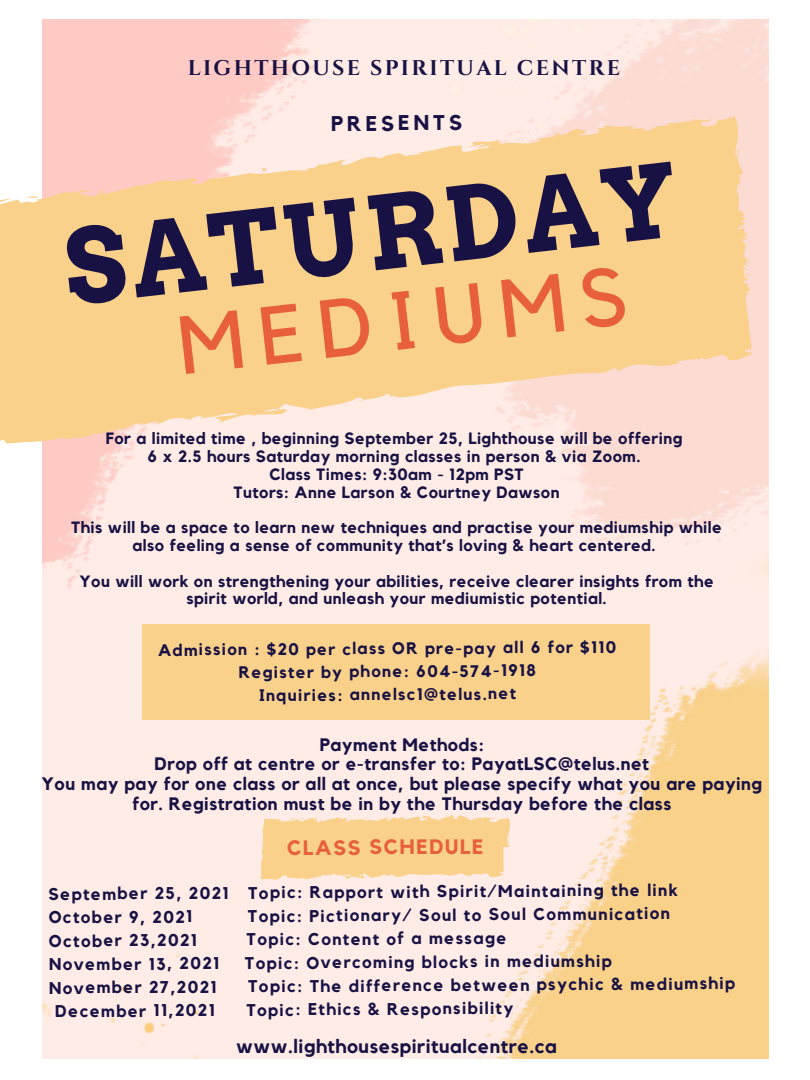
<style>
.page{position:relative;width:810px;height:1080px;background:#fff}
.page>*{position:absolute;margin:0;border:0;box-sizing:border-box;transform-origin:0 0}
.t1{font:700 101.06px "Arvo";color:#181144}
.t2{font:81.31px "Kollektif";color:#e75f3b}
.t3{font:700 21.25px "Cinzel";letter-spacing:.11em;color:#181144}
.t4{font:700 21.25px "Kollektif";letter-spacing:.185em;color:#181144}
.t5{font:700 20.69px "Kollektif";letter-spacing:.075em;color:#e75f3b}
.t6{font:700 19.25px "Kollektif";letter-spacing:.03em;color:#181144}
.t7{font:700 17.94px/19.7px "Kollektif";letter-spacing:.03em;color:#181144;text-align:center}
.t8{font:700 16.94px "Kollektif";letter-spacing:.075em;color:#181144}
.t9{font:700 16.62px "Kollektif";letter-spacing:.075em;color:#181144}
.t10{font:700 16.31px/17.8px "Kollektif";letter-spacing:.03em;color:#181144;text-align:center}
</style>
<div class="page">
<img style="left:42px;top:19px;width:726px;height:1039px">
<div style="left:142px;top:625px;width:507px;height:95px;background:#f9d18b"></div>
<svg style="left:0;top:109px;width:767px;height:344px;fill:#f9d18b"></svg>
<svg style="left:259px;top:814px;width:253px;height:66px"></svg>
<p class="t3" style="left:188px;top:54px;width:434px">LIGHTHOUSE SPIRITUAL CENTRE</p>
<p class="t4" style="left:331px;top:113px;width:133px">PRESENTS</p>
<p class="t1" style="left:59px;top:206px;width:617px;rotate:-6deg">SATURDAY</p>
<p class="t2" style="left:174px;top:307px;width:454px;rotate:-6deg">MEDIUMS</p>
<p class="t10" style="left:106px;top:430px;width:578px">For a limited time , beginning September 25, Lighthouse will be offering</p>
<p class="t10" style="left:148px;top:448px;width:494px">6 x 2.5 hours Saturday morning classes in person &amp; via Zoom.</p>
<p class="t10" style="left:269px;top:466px;width:256px">Class Times: 9:30am - 12pm PST</p>
<p class="t10" style="left:234px;top:484px;width:328px">Tutors: Anne Larson &amp; Courtney Dawson</p>
<p class="t10" style="left:71px;top:519px;width:652px">This will be a space to learn new techniques and practise your mediumship while also feeling a sense of community that’s loving &amp; heart centered.</p>
<p class="t10" style="left:79px;top:573px;width:636px">You will work on strengthening your abilities, receive clearer insights from the spirit world, and unleash your mediumistic potential.</p>
<p class="t9" style="left:158px;top:641px;width:460px">Admission : $20 per class OR pre-pay all 6 for $110</p>
<p class="t9" style="left:239px;top:664px;width:299px">Register by phone: 604-574-1918</p>
<p class="t9" style="left:259px;top:687px;width:259px">Inquiries: annelsc1@telus.net</p>
<p class="t7" style="left:320px;top:735px;width:166px">Payment Methods:</p>
<p class="t7" style="left:155px;top:755px;width:496px">Drop off at centre or e-transfer to: PayatLSC@telus.net</p>
<p class="t7" style="left:42px;top:775px;width:722px">You may pay for one class or all at once, but please specify what you are paying for. Registration must be in by the Thursday before the class</p>
<p class="t5" style="left:287px;top:838px;width:198px">CLASS SCHEDULE</p>
<p class="t8" style="left:49px;top:884px;width:631px">September 25, 2021 Topic: Rapport with Spirit/Maintaining the link</p>
<p class="t8" style="left:49px;top:909px;width:145px">October 9, 2021</p>
<p class="t8" style="left:248px;top:907px;width:424px">Topic: Pictionary/ Soul to Soul Communication</p>
<p class="t8" style="left:49px;top:933px;width:150px">October 23,2021</p>
<p class="t8" style="left:247px;top:931px;width:262px">Topic: Content of a message</p>
<p class="t8" style="left:49px;top:956px;width:172px">November 13, 2021</p>
<p class="t8" style="left:245px;top:954px;width:369px">Topic: Overcoming blocks in mediumship</p>
<p class="t8" style="left:49px;top:979px;width:169px">November 27,2021</p>
<p class="t8" style="left:248px;top:977px;width:489px">Topic: The difference between psychic &amp; mediumship</p>
<p class="t8" style="left:55px;top:1003px;width:161px">December 11,2021</p>
<p class="t8" style="left:246px;top:1001px;width:269px">Topic: Ethics &amp; Responsibility</p>
<p class="t6" style="left:236px;top:1037px;width:322px">www.lighthousespiritualcentre.ca</p>
</div>
